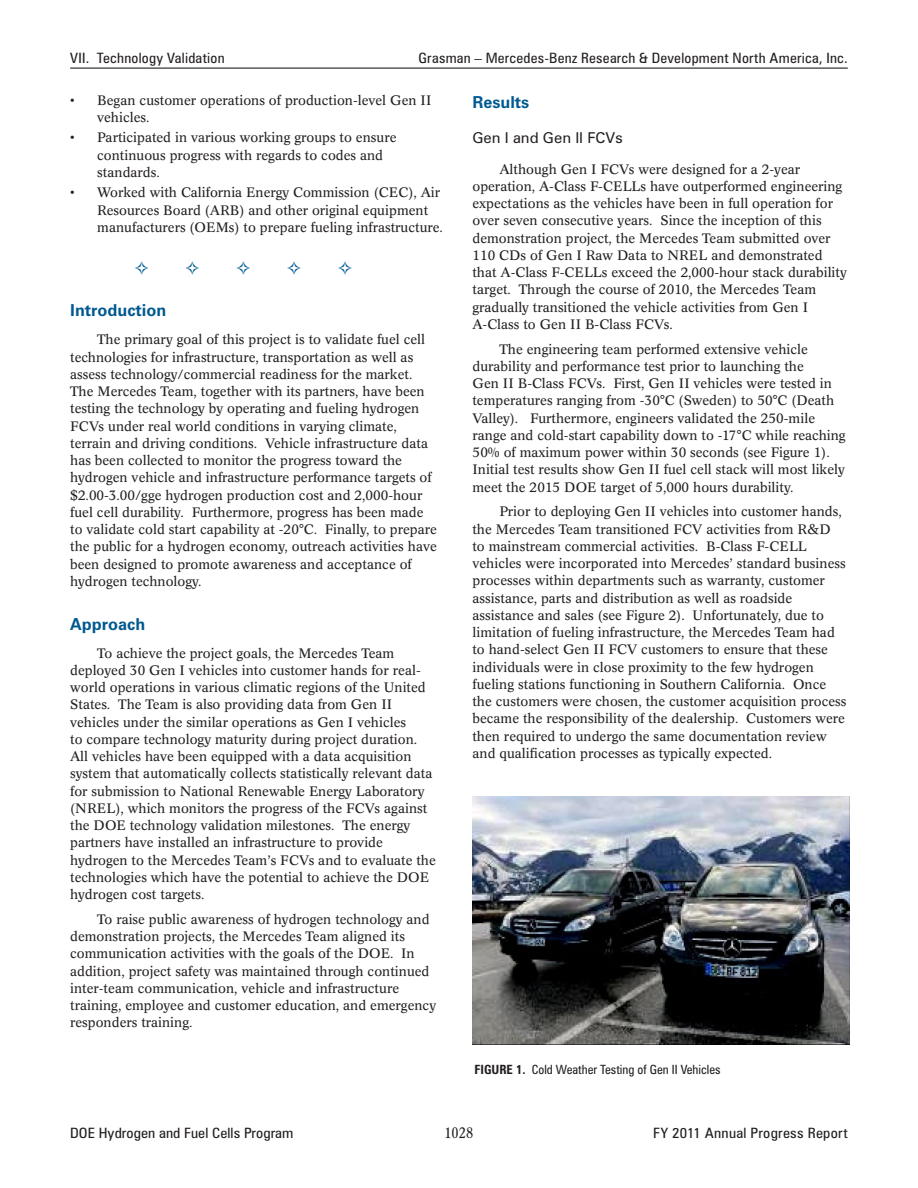
<style>
.page{position:relative;width:918px;height:1188px;background:#fff}
.page>*{position:absolute;margin:0;border:0;box-sizing:border-box;transform-origin:0 0}
._1_RptObjHead{font:700 16.5px "Zurich BT";color:#005990}
._1_Object_subHead{font:15px "Zurich BT";color:#231f20}
.t1{font:condensed 15px "Concorde BE";color:#231f20}
._11_Header_R{font:condensed 14.25px "Zurich BT";letter-spacing:.015em;color:#231f20;scale:1.05 1}
._11_Header_R-2{font:condensed 14.25px "Zurich BT";letter-spacing:.015em;color:#231f20;scale:1.08 1}
._11_Header_L{font:condensed 14.25px "Zurich BT";letter-spacing:.015em;color:#231f20;scale:1.05 1}
._1_Body_text{font:13.5px/17.2px "Concorde BE";color:#231f20}
._1_Bulleted{font:13.5px/17.2px "Concorde BE";color:#231f20}
._1_Bulleted_7{font:13.5px/17.2px "Concorde BE";color:#231f20}
._1_FigureTitle{font:condensed 12.75px "Zurich BT";color:#231f20}
.s1{font-weight:700}
</style>
<div class="page">
<hr style="left:70px;top:68px;width:778px;height:1px;background:#231f20">
<img style="left:472px;top:796px;width:377px;height:249px">
<p class="_11_Header_L" style="left:70px;top:49px;width:149px">VII. Technology Validation</p>
<p class="_11_Header_R" style="left:419px;top:49px;width:410px">Grasman – Mercedes-Benz Research &amp; Development North America, Inc.</p>
<p class="_1_Bulleted" style="left:97px;top:91px;width:336px;text-indent:-27px">• Began customer operations of production-level Gen II vehicles.</p>
<p class="_1_Bulleted" style="left:97px;top:129px;width:301px;text-indent:-27px">• Participated in various working groups to ensure continuous progress with regards to codes and standards.</p>
<p class="_1_Bulleted_7" style="left:97px;top:184px;width:347px;text-indent:-27px">• Worked with California Energy Commission (CEC), Air<br>Resources Board (ARB) and other original equipment manufacturers (OEMs) to prepare fueling infrastructure.</p>
<p class="_1_RptObjHead" style="left:70px;top:301px;width:98px">Introduction</p>
<p class="_1_Body_text" style="left:70px;top:331px;width:368px;text-indent:27px">The primary goal of this project is to validate fuel cell technologies for infrastructure, transportation as well as assess technology/commercial readiness for the market.<br>The Mercedes Team, together with its partners, have been testing the technology by operating and fueling hydrogen FCVs under real world conditions in varying climate, terrain and driving conditions. Vehicle infrastructure data has been collected to monitor the progress toward the hydrogen vehicle and infrastructure performance targets of $2.00-3.00/gge hydrogen production cost and 2,000-hour fuel cell durability. Furthermore, progress has been made to validate cold start capability at -20°C. Finally, to prepare the public for a hydrogen economy, outreach activities have been designed to promote awareness and acceptance of hydrogen technology.</p>
<p class="_1_RptObjHead" style="left:70px;top:614px;width:77px">Approach</p>
<p class="_1_Body_text" style="left:70px;top:644px;width:367px;text-indent:27px">To achieve the project goals, the Mercedes Team deployed 30 Gen I vehicles into customer hands for real&shy;world operations in various climatic regions of the United States. The Team is also providing data from Gen II vehicles under the similar operations as Gen I vehicles<br>to compare technology maturity during project duration.<br>All vehicles have been equipped with a data acquisition system that automatically collects statistically relevant data for submission to National Renewable Energy Laboratory (NREL), which monitors the progress of the FCVs against the DOE technology validation milestones. The energy partners have installed an infrastructure to provide hydrogen to the Mercedes Team’s FCVs and to evaluate the technologies which have the potential to achieve the DOE hydrogen cost targets.</p>
<p class="_1_Body_text" style="left:70px;top:911px;width:367px;text-indent:27px">To raise public awareness of hydrogen technology and demonstration projects, the Mercedes Team aligned its communication activities with the goals of the DOE. In addition, project safety was maintained through continued inter-team communication, vehicle and infrastructure training, employee and customer education, and emergency responders training.</p>
<p class="_1_RptObjHead" style="left:472px;top:92px;width:58px">Results</p>
<p class="_1_Object_subHead" style="left:472px;top:129px;width:152px">Gen I and Gen II FCVs</p>
<p class="_1_Body_text" style="left:472px;top:160px;width:376px;text-indent:27px">Although Gen I FCVs were designed for a 2-year operation, A-Class F-CELLs have outperformed engineering expectations as the vehicles have been in full operation for over seven consecutive years. Since the inception of this demonstration project, the Mercedes Team submitted over 110 CDs of Gen I Raw Data to NREL and demonstrated that A-Class F-CELLs exceed the 2,000-hour stack durability target. Through the course of 2010, the Mercedes Team gradually transitioned the vehicle activities from Gen I A-Class to Gen II B-Class FCVs.</p>
<p class="_1_Body_text" style="left:472px;top:340px;width:375px;text-indent:27px">The engineering team performed extensive vehicle durability and performance test prior to launching the<br>Gen II B-Class FCVs. First, Gen II vehicles were tested in temperatures ranging from -30°C (Sweden) to 50°C (Death Valley). Furthermore, engineers validated the 250-mile range and cold-start capability down to -17°C while reaching 50% of maximum power within 30 seconds (see Figure 1).<br>Initial test results show Gen II fuel cell stack will most likely meet the 2015 DOE target of 5,000 hours durability.</p>
<p class="_1_Body_text" style="left:472px;top:503px;width:376px;text-indent:27px">Prior to deploying Gen II vehicles into customer hands, the Mercedes Team transitioned FCV activities from R&amp;D<br>to mainstream commercial activities. B-Class F-CELL vehicles were incorporated into Mercedes’ standard business processes within departments such as warranty, customer assistance, parts and distribution as well as roadside assistance and sales (see Figure 2). Unfortunately, due to limitation of fueling infrastructure, the Mercedes Team had to hand-select Gen II FCV customers to ensure that these individuals were in close proximity to the few hydrogen fueling stations functioning in Southern California. Once the customers were chosen, the customer acquisition process became the responsibility of the dealership. Customers were then required to undergo the same documentation review and qualification processes as typically expected.</p>
<p class="_1_FigureTitle" style="left:474px;top:1062px;width:248px"><span class="s1">FIGURE 1.</span> Cold Weather Testing of Gen II Vehicles</p>
<p class="_11_Header_R-2" style="left:70px;top:1124px;width:208px">DOE Hydrogen and Fuel Cells Program</p>
<p class="t1" style="left:445px;top:1124px;width:30px">1028</p>
<p class="_11_Header_R-2" style="left:653px;top:1124px;width:182px">FY 2011 Annual Progress Report</p>
</div>
